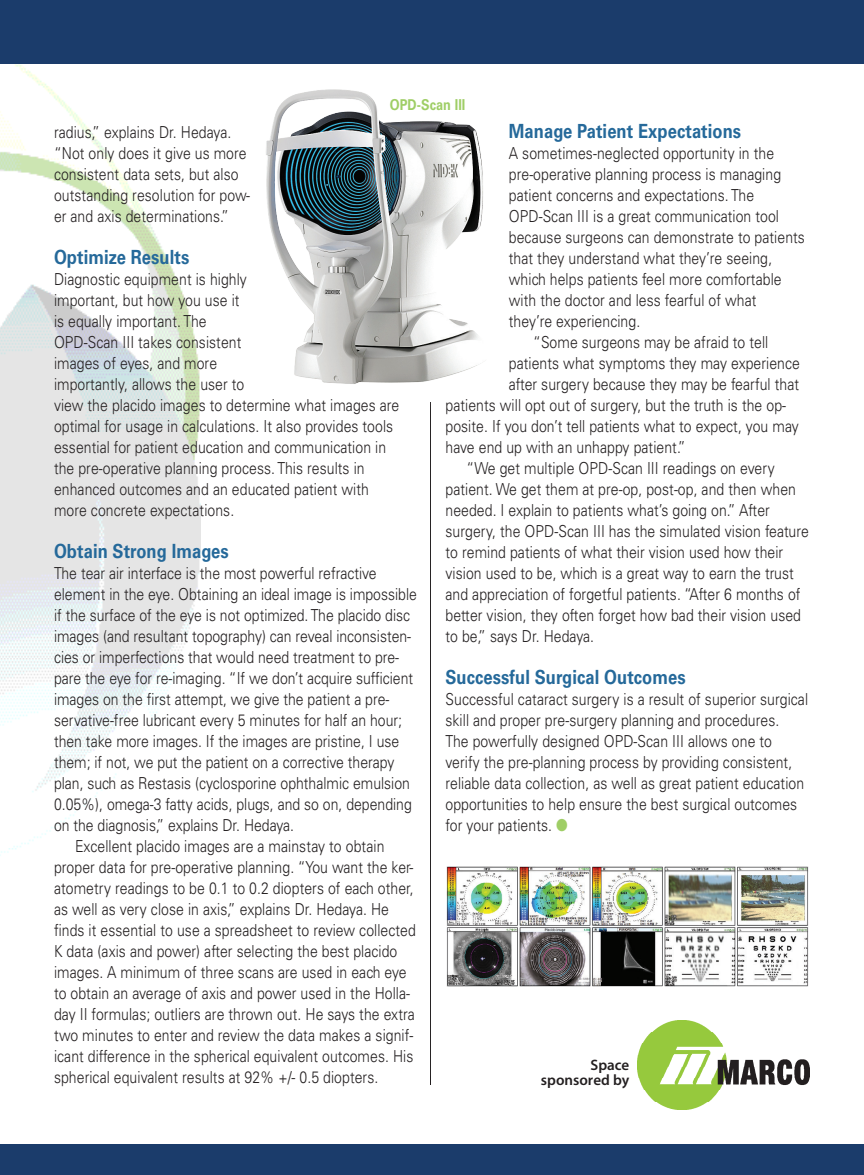
<style>
.page{position:relative;width:864px;height:1175px;background:#fff}
.page>*{position:absolute;margin:0;border:0;box-sizing:border-box;transform-origin:0 0}
.TA2{font:700 19.5px "Univers LT Std";letter-spacing:.005em;color:#25699a;scale:.85 1}
.TA2-2{font:300 16.5px/21px "Univers LT Std";letter-spacing:.005em;color:#231f20;scale:.85 1}
.t1{font:600 15.15px "Myriad Pro";color:#231f20}
.TA2-3{font:700 15px "Univers LT Std";letter-spacing:.005em;color:#9fce66;scale:.85 1}
.s1{color:#9fce66}
</style>
<div class="page">
<img style="left:0;top:64px;width:200px;height:792px">
<div style="left:0;top:1144px;width:864px;height:30px;background:#1b3c6b"></div>
<div style="left:0;top:0;width:864px;height:64px;background:#1b3c6b"></div>
<img style="left:638px;top:1020px;width:172px;height:89px">
<hr style="left:430px;top:406px;width:4px;height:679px;background:#c82026;opacity:.75">
<img style="left:266px;top:89px;width:217px;height:295px">
<img style="left:446px;top:866px;width:363px;height:120px">
<p class="TA2-3" style="left:390px;top:96px;width:91px">OPD-Scan III</p>
<p class="TA2-2" style="left:54px;top:122px;width:232px">radius,” explains Dr. Hedaya. “Not only does it give us more consistent data sets, but also outstanding resolution for pow&shy;er and axis determinations.”</p>
<p class="TA2" style="left:54px;top:246px;width:161px">Optimize Results</p>
<p class="TA2-2" style="left:54px;top:269px;width:408px">Diagnostic equipment is highly<br>important, but how you use it<br>is equally important. The<br>OPD-Scan III takes consistent<br>images of eyes, and more<br>importantly, allows the user to<br>view the placido images to determine what images are optimal for usage in calculations. It also provides tools essential for patient education and communication in the pre-operative planning process. This results in enhanced outcomes and an educated patient with more concrete expectations.</p>
<p class="TA2" style="left:54px;top:540px;width:207px">Obtain Strong Images</p>
<p class="TA2-2" style="left:54px;top:563px;width:428px">The tear air interface is the most powerful refractive element in the eye. Obtaining an ideal image is impossible if the surface of the eye is not optimized. The placido disc images (and resultant topography) can reveal inconsisten&shy;cies or imperfections that would need treatment to pre&shy;pare the eye for re-imaging. “If we don’t acquire sufficient images on the first attempt, we give the patient a pre&shy;servative-free lubricant every 5 minutes for half an hour; then take more images. If the images are pristine, I use them; if not, we put the patient on a corrective therapy plan, such as Restasis (cyclosporine ophthalmic emulsion 0.05%), omega-3 fatty acids, plugs, and so on, depending on the diagnosis,” explains Dr. Hedaya.</p>
<p class="TA2-2" style="left:54px;top:836px;width:427px;text-indent:21px">Excellent placido images are a mainstay to obtain proper data for pre-operative planning. “You want the ker&shy;atometry readings to be 0.1 to 0.2 diopters of each other, as well as very close in axis,” explains Dr. Hedaya. He finds it essential to use a spreadsheet to review collected K data (axis and power) after selecting the best placido images. A minimum of three scans are used in each eye to obtain an average of axis and power used in the Holla&shy;day II formulas; outliers are thrown out. He says the extra two minutes to enter and review the data makes a signif&shy;icant difference in the spherical equivalent outcomes. His spherical equivalent results at 92% +/- 0.5 diopters.</p>
<p class="TA2" style="left:509px;top:120px;width:275px">Manage Patient Expectations</p>
<p class="TA2-2" style="left:509px;top:143px;width:350px">A sometimes-neglected opportunity in the pre-operative planning process is managing patient concerns and expectations. The OPD-Scan III is a great communication tool because surgeons can demonstrate to patients that they understand what they’re seeing, which helps patients feel more comfortable with the doctor and less fearful of what<br>they’re experiencing.</p>
<p class="TA2-2" style="left:533px;top:332px;width:278px">“Some surgeons may be afraid to tell</p>
<p class="TA2-2" style="left:509px;top:353px;width:344px">patients what symptoms they may experience</p>
<p class="TA2-2" style="left:509px;top:374px;width:343px">after surgery because they may be fearful that</p>
<p class="TA2-2" style="left:446px;top:395px;width:402px">patients will opt out of surgery, but the truth is the op-</p>
<p class="TA2-2" style="left:446px;top:416px;width:417px">posite. If you don’t tell patients what to expect, you may</p>
<p class="TA2-2" style="left:446px;top:437px;width:284px">have end up with an unhappy patient.”</p>
<p class="TA2-2" style="left:446px;top:458px;width:429px;text-indent:21px">“We get multiple OPD-Scan III readings on every patient. We get them at pre-op, post-op, and then when needed. I explain to patients what’s going on.” After surgery, the OPD-Scan III has the simulated vision feature to remind patients of what their vision used how their vision used to be, which is a great way to earn the trust and appreciation of forgetful patients. “After 6 months of better vision, they often forget how bad their vision used to be,” says Dr. Hedaya.</p>
<p class="TA2" style="left:446px;top:666px;width:284px">Successful Surgical Outcomes</p>
<p class="TA2-2" style="left:446px;top:689px;width:428px">Successful cataract surgery is a result of superior surgical skill and proper pre-surgery planning and procedures.<br>The powerfully designed OPD-Scan III allows one to verify the pre-planning process by providing consistent, reliable data collection, as well as great patient education opportunities to help ensure the best surgical outcomes for your patients. <span class="s1">●</span></p>
<p class="t1" style="left:591px;top:1055px;width:40px">Space</p>
<p class="t1" style="left:541px;top:1070px;width:90px">sponsored by</p>
</div>
